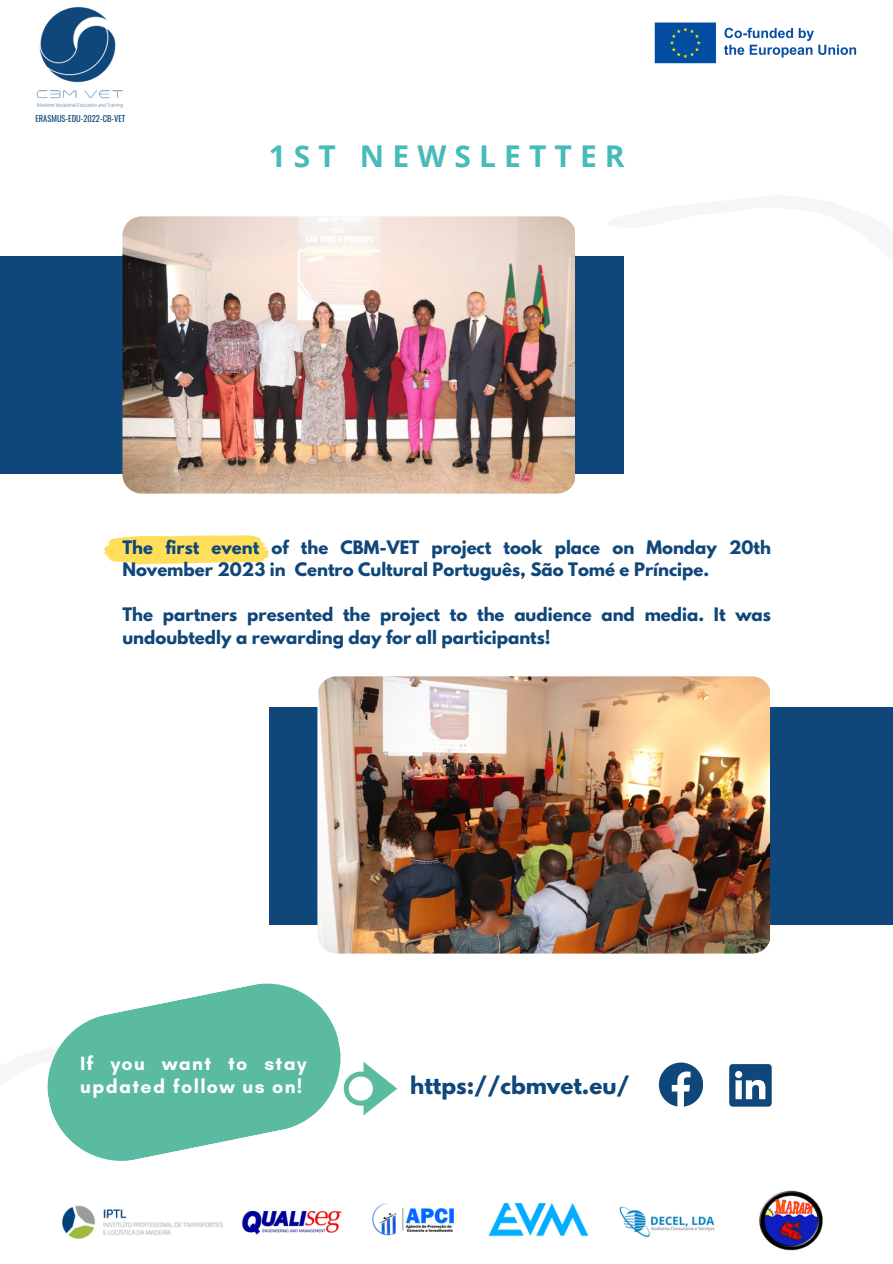
<style>
.page{position:relative;width:893px;height:1264px;background:#fff}
.page>*{position:absolute;margin:0;border:0;box-sizing:border-box;transform-origin:0 0}
.t1{font:700 30px "Open Sans";letter-spacing:.27em;color:#47baba}
.t2{font:700 21.45px "League Spartan";color:#0f477a}
.t3{font:700 19.5px/22.5px "Glacial Indifference";letter-spacing:.07em;color:#fff}
.t4{font:700 16.5px/22.5px "League Spartan";color:#0f477a}
.t5{font:8.4px "Oswald";color:#0f477a}
</style>
<div class="page">
<img style="left:36px;top:7px;width:87px;height:101px">
<img style="left:654px;top:22px;width:160px;height:16px">
<div style="left:0;top:256px;width:623px;height:217px;background:#0f477a"></div>
<svg style="left:598px;top:38px;width:259px;height:436px"></svg>
<img style="left:652px;top:1216px;width:63px;height:16px">
<img style="left:372px;top:1203px;width:52px;height:33px">
<img style="left:759px;top:1190px;width:64px;height:61px">
<img style="left:241px;top:1210px;width:101px;height:25px">
<img style="left:62px;top:1205px;width:161px;height:34px">
<img style="left:424px;top:1203px;width:228px;height:35px">
<svg style="left:347px;top:1062px;width:50px;height:53px"></svg>
<svg style="left:658px;top:1062px;width:44px;height:44px"></svg>
<svg style="left:729px;top:1064px;width:42px;height:42px"></svg>
<svg style="left:47px;top:983px;width:300px;height:178px;fill:#5abba1"></svg>
<img style="left:122px;top:216px;width:452px;height:277px">
<svg style="left:104px;top:535px;width:164px;height:29px;background:#ffe26d"></svg>
<div style="left:269px;top:707px;width:623px;height:218px;background:#0f477a"></div>
<img style="left:317px;top:676px;width:452px;height:277px">
<p class="t5" style="left:35px;top:112px;width:91px">ERASMUS-EDU-2022-CB-VET</p>
<p class="t1" style="left:269px;top:135px;width:357px">1ST NEWSLETTER</p>
<p class="t4" style="left:122px;top:538px;width:650px">The first event of the CBM-VET project took place on Monday 20th<br>November 2023 in Centro Cultural Português, São Tomé e Príncipe.</p>
<p class="t4" style="left:122px;top:605px;width:650px">The partners presented the project to the audience and media. It was undoubtedly a rewarding day for all participants!</p>
<p class="t3" style="left:80px;top:1052px;width:228px">If you want to stay updated follow us on!</p>
<p class="t2" style="left:410px;top:1075px;width:221px">https://cbmvet.eu/</p>
</div>
